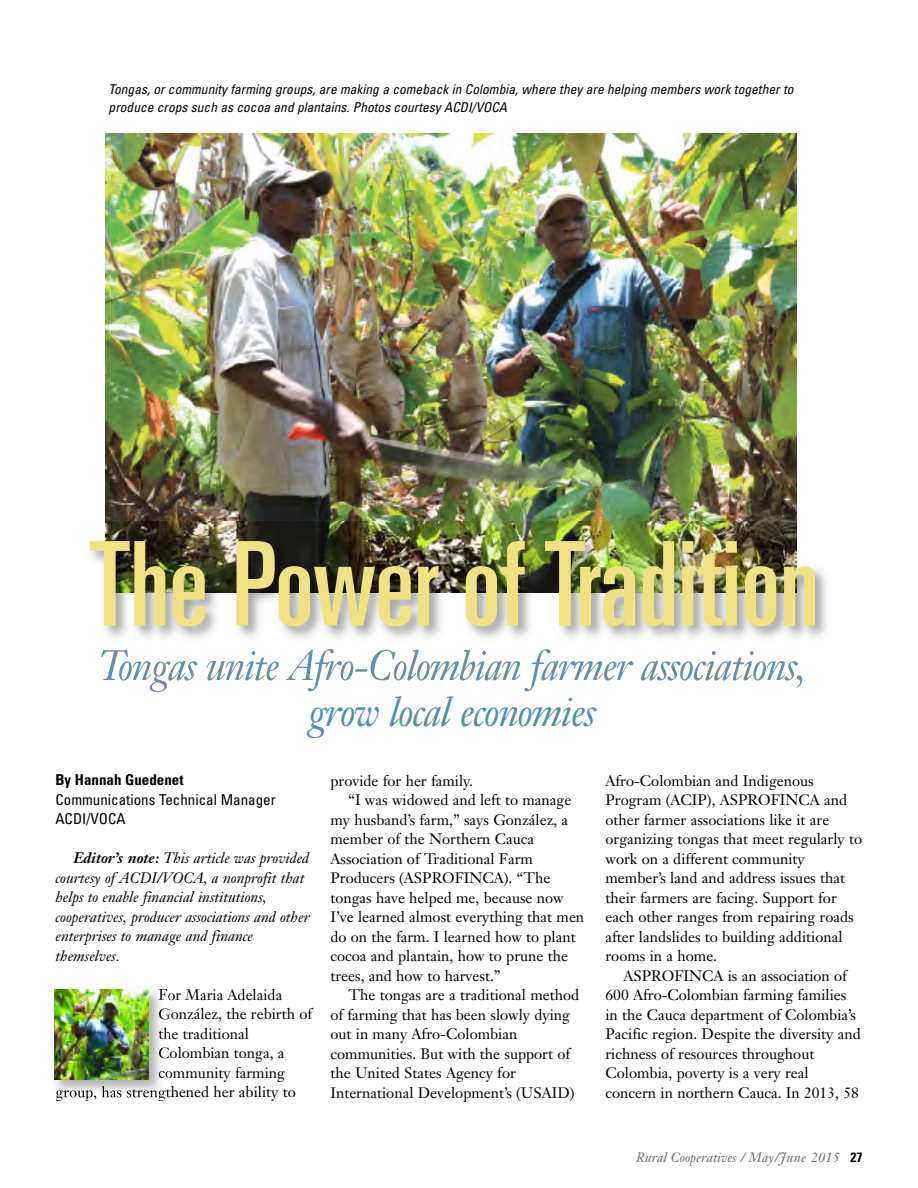
<style>
.page{position:relative;width:918px;height:1188px;background:#fff}
.page>*{position:absolute;margin:0;border:0;box-sizing:border-box;transform-origin:0 0}
.t1{font:ultra-condensed 117px "Univers";color:#eee282}
.t2{font:italic 42px "Janson Text";letter-spacing:-.025em;color:#518fab;scale:.93 1}
.t3{font:15px/19.5px "Janson Text";color:#000}
.t4{font:italic 15px/19.5px "Janson Text";color:#000}
.t5{font:condensed 15px/19.5px "Univers";color:#000}
.t6{font:700 condensed 15px "Univers";color:#000}
.t7{font:italic condensed 13.5px/18px "Univers";color:#000}
.t8{font:italic 13.5px "Janson Text";color:#666}
.s1{font-weight:700}
.s2{font-family:"Univers";font-weight:700;font-style:normal;font-stretch:condensed;color:#000}
</style>
<div class="page">
<img style="left:54px;top:989px;width:115px;height:110px">
<svg style="left:159px;top:989px;width:10px;height:11px"></svg>
<svg style="left:159px;top:1008px;width:10px;height:11px"></svg>
<svg style="left:159px;top:1027px;width:10px;height:12px"></svg>
<svg style="left:159px;top:1047px;width:10px;height:11px"></svg>
<svg style="left:159px;top:1071px;width:10px;height:7px"></svg>
<img style="left:102px;top:1086px;width:67px;height:11px">
<img style="left:54px;top:989px;width:95px;height:91px">
<img style="left:106px;top:133px;width:690px;height:389px">
<img style="left:91px;top:522px;width:736px;height:171px">
<img style="left:106px;top:522px;width:690px;height:71px">
<img style="left:286px;top:649px;width:264px;height:42px">
<img style="left:395px;top:696px;width:177px;height:3px">
<p class="t7" style="left:109px;top:80px;width:686px">Tongas, or community farming groups, are making a comeback in Colombia, where they are helping members work together to produce crops such as cocoa and plantains. Photos courtesy ACDI/VOCA</p>
<h1 class="t1" style="left:89px;top:517px;width:731px">The Power of Tradition</h1>
<h2 class="t2" style="left:309px;top:686px;width:311px">grow local economies</h2>
<p class="t6" style="left:55px;top:771px;width:130px">By Hannah Guedenet</p>
<p class="t5" style="left:55px;top:789px;width:222px">Communications Technical Manager<br>ACDI/VOCA</p>
<p class="t4" style="left:55px;top:848px;width:256px;text-indent:18px"><span class="s1">Editor’s note:</span> This article was provided courtesy of ACDI/VOCA, a nonprofit that helps to enable financial institutions, cooperatives, producer associations and other enterprises to manage and finance themselves.</p>
<p class="t3" style="left:158px;top:985px;width:126px">For Maria Adelaida</p>
<p class="t3" style="left:158px;top:1004px;width:155px">González, the rebirth of</p>
<p class="t3" style="left:158px;top:1024px;width:92px">the traditional</p>
<p class="t3" style="left:158px;top:1043px;width:128px">Colombian tonga, a</p>
<p class="t3" style="left:158px;top:1063px;width:128px">community farming</p>
<p class="t3" style="left:55px;top:1082px;width:242px">group, has strengthened her ability to</p>
<p class="t3" style="left:330px;top:771px;width:144px">provide for her family.</p>
<p class="t3" style="left:349px;top:790px;width:224px">“I was widowed and left to manage</p>
<p class="t3" style="left:330px;top:810px;width:239px">my husband’s farm,” says González, a</p>
<p class="t3" style="left:330px;top:829px;width:205px">member of the Northern Cauca</p>
<p class="t3" style="left:330px;top:849px;width:204px">Association of Traditional Farm</p>
<p class="t3" style="left:330px;top:868px;width:221px">Producers (ASPROFINCA). “The</p>
<p class="t3" style="left:330px;top:888px;width:235px">tongas have helped me, because now</p>
<p class="t3" style="left:330px;top:907px;width:255px">I’ve learned almost everything that men</p>
<p class="t3" style="left:330px;top:927px;width:247px">do on the farm. I learned how to plant</p>
<p class="t3" style="left:330px;top:946px;width:239px">cocoa and plantain, how to prune the</p>
<p class="t3" style="left:330px;top:966px;width:172px">trees, and how to harvest.”</p>
<p class="t3" style="left:349px;top:985px;width:232px">The tongas are a traditional method</p>
<p class="t3" style="left:330px;top:1005px;width:241px">of farming that has been slowly dying</p>
<p class="t3" style="left:330px;top:1024px;width:188px">out in many Afro-Colombian</p>
<p class="t3" style="left:330px;top:1044px;width:241px">communities. But with the support of</p>
<p class="t3" style="left:330px;top:1063px;width:187px">the United States Agency for</p>
<p class="t3" style="left:330px;top:1083px;width:246px">International Development’s (USAID)</p>
<p class="t3" style="left:605px;top:771px;width:258px">Afro-Colombian and Indigenous Program (ACIP), ASPROFINCA and other farmer associations like it are organizing tongas that meet regularly to work on a different community member’s land and address issues that their farmers are facing. Support for each other ranges from repairing roads after landslides to building additional rooms in a home.</p>
<p class="t3" style="left:605px;top:966px;width:257px;text-indent:18px">ASPROFINCA is an association of 600 Afro-Colombian farming families in the Cauca department of Colombia’s Pacific region. Despite the diversity and richness of resources throughout Colombia, poverty is a very real concern in northern Cauca. In 2013, 58</p>
<p class="t8" style="left:636px;top:1149px;width:228px">Rural Cooperatives / May/June 2015 <span class="s2">27</span></p>
</div>
